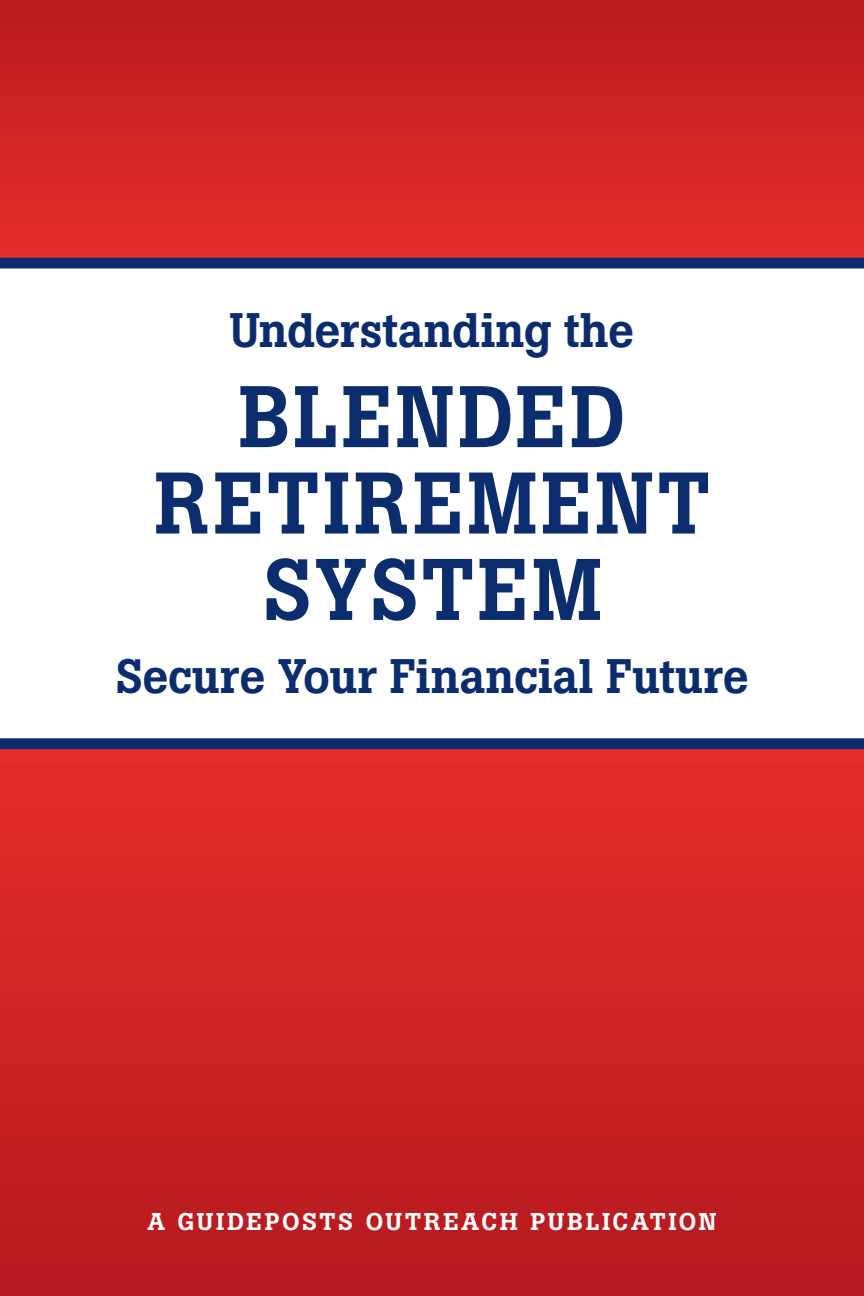
<style>
.page{position:relative;width:864px;height:1296px;background:#fff}
.page>*{position:absolute;margin:0;border:0;box-sizing:border-box;transform-origin:0 0}
.t1{font:500 86.4px/86.4px "Boton";letter-spacing:.04em;color:#0c2d6d;text-align:center}
.t2{font:500 48px "Boton";letter-spacing:-.005em;color:#0c2d6d}
.t3{font:500 24px "Boton";letter-spacing:.09em;color:#fff;scale:1.1 1}
</style>
<div class="page">
<div style="left:0;top:744px;width:864px;height:552px;background:linear-gradient(to bottom,#e72d2b,#b41a20)"></div>
<svg style="left:0;top:744px;width:1px;height:552px"></svg>
<div style="left:0;top:0;width:864px;height:258px;background:linear-gradient(to bottom,#b71b20,#e82d2b)"></div>
<svg style="left:0;top:0;width:1px;height:258px"></svg>
<div style="left:0;top:738px;width:864px;height:11px;background:#0c2d6d"></div>
<div style="left:0;top:258px;width:864px;height:11px;background:#0c2d6d"></div>
<p class="t2" style="left:230px;top:302px;width:406px">Understanding the</p>
<p class="t1" style="left:154px;top:374px;width:557px">BLENDED<br>RETIREMENT<br>SYSTEM</p>
<p class="t2" style="left:115px;top:648px;width:635px">Secure Your Financial Future</p>
<p class="t3" style="left:147px;top:1207px;width:519px">A GUIDEPOSTS OUTREACH PUBLICATION</p>
</div>
